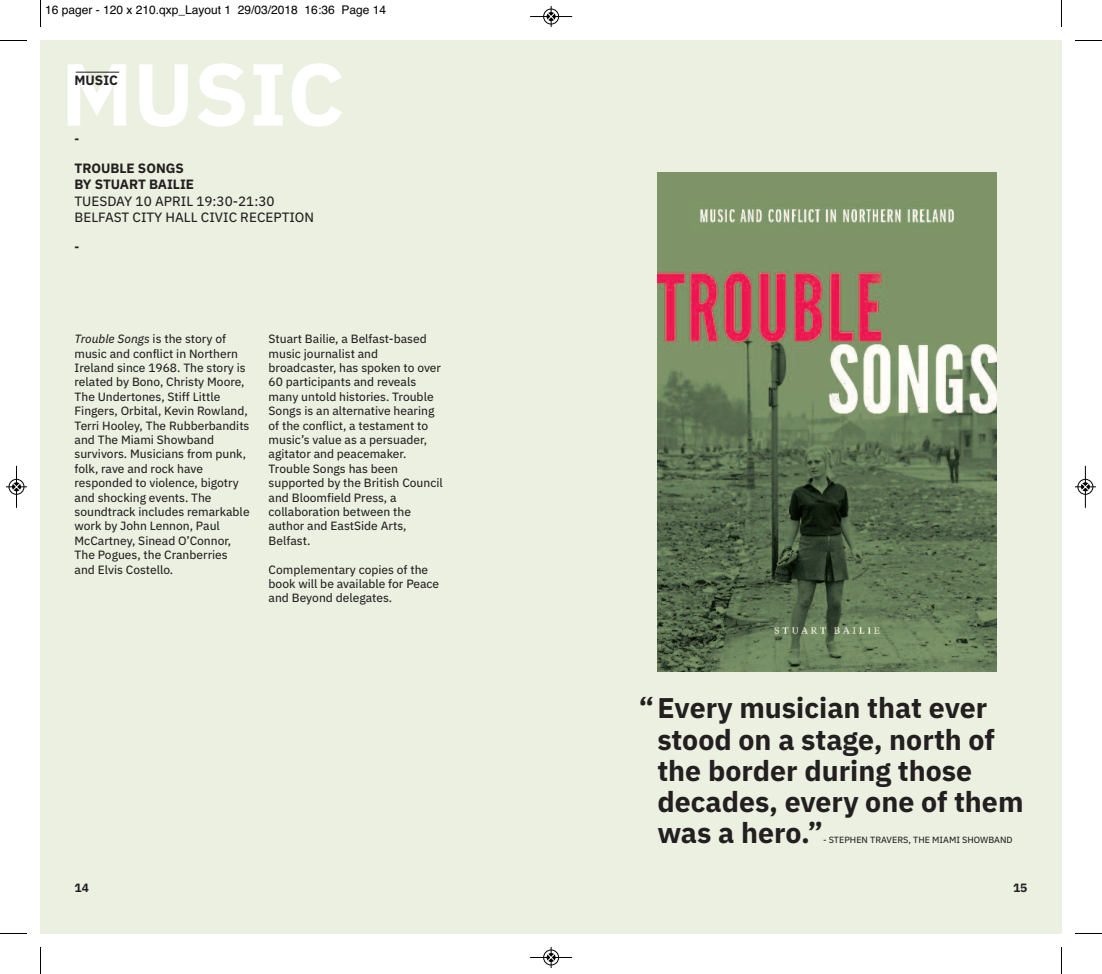
<style>
.page{position:relative;width:1102px;height:974px;background:#fff}
.page>*{position:absolute;margin:0;border:0;box-sizing:border-box;transform-origin:0 0}
.t1{font:700 88.05px "IBM Plex Sans";color:#fff}
.t2{font:700 28.5px/31.2px "IBM Plex Sans";color:#231f20}
.t3{font:13.5px/16.2px "IBM Plex Sans Text";color:#231f20}
.t4{font:700 13.5px/16.2px "IBM Plex Sans";color:#231f20}
.t5{font:12px/14.4px "IBM Plex Sans Text";color:#231f20}
.t6{font:12px "Helvetica";color:#000}
.t7{font:700 12px "IBM Plex Sans";color:#231f20}
.t8{font:9px "IBM Plex Sans Text";color:#231f20}
.s1{font-style:italic}
</style>
<div class="page">
<div style="left:40px;top:41px;width:1021px;height:892px;background:#ebf0e1"></div>
<hr style="left:76px;top:72px;width:43px;height:1px;background:#231f20">
<img style="left:657px;top:172px;width:340px;height:499px">
<svg style="left:40px;top:0;width:1px;height:27px"></svg>
<svg style="left:0;top:40px;width:27px;height:1px"></svg>
<svg style="left:1061px;top:0;width:1px;height:27px"></svg>
<svg style="left:1075px;top:40px;width:26px;height:1px"></svg>
<svg style="left:40px;top:947px;width:1px;height:27px"></svg>
<svg style="left:0;top:933px;width:27px;height:1px"></svg>
<svg style="left:1061px;top:947px;width:1px;height:27px"></svg>
<svg style="left:1075px;top:933px;width:26px;height:1px"></svg>
<div style="left:543px;top:9px;width:16px;height:16px;border:1px solid #fff;border-radius:50%"></div>
<hr style="left:530px;top:16px;width:42px;height:1px;background:#000">
<div style="left:543px;top:9px;width:16px;height:15px;border:1px solid #000;border-radius:50%"></div>
<svg style="left:547px;top:6px;width:8px;height:21px"></svg>
<div style="left:543px;top:949px;width:16px;height:16px;border:1px solid #fff;border-radius:50%"></div>
<hr style="left:530px;top:957px;width:42px;height:1px;background:#000">
<div style="left:543px;top:950px;width:16px;height:15px;border:1px solid #000;border-radius:50%"></div>
<svg style="left:547px;top:947px;width:8px;height:21px"></svg>
<div style="left:9px;top:479px;width:15px;height:16px;border:1px solid #fff;border-radius:50%"></div>
<hr style="left:16px;top:466px;width:1px;height:42px;background:#000">
<div style="left:9px;top:479px;width:15px;height:15px;border:1px solid #000;border-radius:50%"></div>
<svg style="left:6px;top:483px;width:21px;height:8px"></svg>
<div style="left:1077px;top:479px;width:16px;height:16px;border:1px solid #fff;border-radius:50%"></div>
<hr style="left:1085px;top:466px;width:1px;height:42px;background:#000">
<div style="left:1077px;top:479px;width:16px;height:15px;border:1px solid #000;border-radius:50%"></div>
<svg style="left:1074px;top:483px;width:21px;height:8px"></svg>
<p class="t6" style="left:45px;top:2px;width:342px">16 pager - 120 x 210.qxp_Layout 1 29/03/2018 16:36 Page 14</p>
<h1 class="t1" style="left:61px;top:61px;width:285px">MUSIC</h1>
<p class="t4" style="left:75px;top:73px;width:45px">MUSIC</p>
<p class="t7" style="left:75px;top:134px;width:6px">-</p>
<p class="t4" style="left:75px;top:162px;width:121px">TROUBLE SONGS<br>BY STUART BAILIE</p>
<p class="t3" style="left:75px;top:194px;width:241px">TUESDAY 10 APRIL 19:30-21:30<br>BELFAST CITY HALL CIVIC RECEPTION</p>
<p class="t7" style="left:75px;top:242px;width:6px">-</p>
<p class="t5" style="left:75px;top:333px;width:176px"><span class="s1">Trouble Songs</span> is the story of music and conflict in Northern<br>Ireland since 1968. The story is related by Bono, Christy Moore,<br>The Undertones, Stiff Little<br>Fingers, Orbital, Kevin Rowland,<br>Terri Hooley, The Rubberbandits and The Miami Showband survivors. Musicians from punk, folk, rave and rock have responded to violence, bigotry and shocking events. The soundtrack includes remarkable work by John Lennon, Paul<br>McCartney, Sinead O’Connor,<br>The Pogues, the Cranberries and Elvis Costello.</p>
<p class="t5" style="left:268px;top:333px;width:176px">Stuart Bailie, a Belfast-based music journalist and broadcaster, has spoken to over<br>60 participants and reveals many untold histories. Trouble<br>Songs is an alternative hearing of the conflict, a testament to music’s value as a persuader, agitator and peacemaker.<br>Trouble Songs has been supported by the British Council and Bloomfield Press, a collaboration between the author and EastSide Arts,<br>Belfast.</p>
<p class="t5" style="left:268px;top:563px;width:172px">Complementary copies of the book will be available for Peace and Beyond delegates.</p>
<h2 class="t2" style="left:657px;top:695px;width:367px;text-indent:-19px">“Every musician that ever stood on a stage, north of the border during those decades, every one of them was a hero.”</h2>
<p class="t8" style="left:823px;top:836px;width:191px">- STEPHEN TRAVERS, THE MIAMI SHOWBAND</p>
<p class="t7" style="left:75px;top:883px;width:16px">14</p>
<p class="t7" style="left:1013px;top:883px;width:16px">15</p>
</div>
